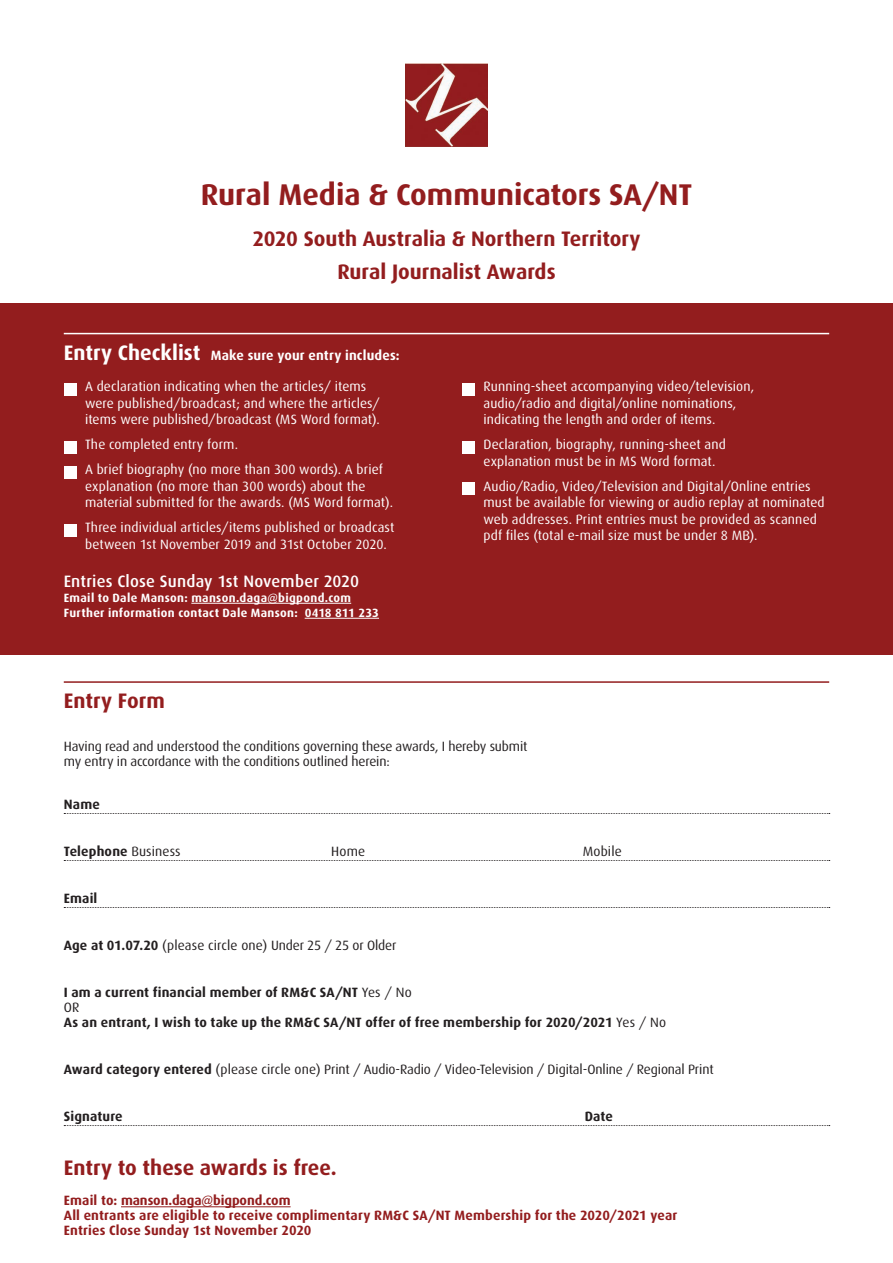
<style>
.page{position:relative;width:893px;height:1263px;background:#fff}
.page>*{position:absolute;margin:0;border:0;box-sizing:border-box;transform-origin:0 0}
.t1{font:700 30px "Dax";letter-spacing:-.005em;color:#931d1e}
.t2{font:700 21px/33px "Dax";color:#931d1e;text-align:center}
.t3{font:500 16.5px "Dax";letter-spacing:.01em;color:#fff}
.t4{font:13.5px/16.5px "Dax";letter-spacing:.01em;color:#fff}
.t5{font:13.5px/15px "Dax";letter-spacing:-.01em;color:#231f20}
.t6{font:700 13.5px/15px "Dax";letter-spacing:.01em;color:#231f20}
.t7{font:700 13.5px/15px "Dax";letter-spacing:.01em;color:#931d1e}
.t8{font:700 13.5px "Dax";letter-spacing:.015em;color:#fff}
.t9{font:700 12px/15px "Dax";letter-spacing:.025em;color:#fff}
.s1{font-size:21px}
.s2{font-weight:400}
.s3{font-weight:700}
</style>
<div class="page">
<hr style="left:64px;top:681px;width:765px;height:2px;background:#931d1e">
<svg style="left:64px;top:813px;width:766px;height:1px"></svg>
<svg style="left:64px;top:860px;width:766px;height:1px"></svg>
<svg style="left:64px;top:907px;width:766px;height:1px"></svg>
<svg style="left:64px;top:1125px;width:766px;height:1px"></svg>
<hr style="left:121px;top:1206px;width:170px;height:1px;background:#931d1e">
<div style="left:0;top:303px;width:893px;height:351px;background:#931d1e"></div>
<div style="left:64px;top:383px;width:13px;height:13px;background:#fff"></div>
<div style="left:64px;top:441px;width:13px;height:13px;background:#fff"></div>
<div style="left:64px;top:466px;width:13px;height:13px;background:#fff"></div>
<div style="left:64px;top:524px;width:13px;height:13px;background:#fff"></div>
<div style="left:462px;top:383px;width:13px;height:13px;background:#fff"></div>
<div style="left:462px;top:441px;width:13px;height:13px;background:#fff"></div>
<div style="left:462px;top:482px;width:13px;height:13px;background:#fff"></div>
<hr style="left:64px;top:333px;width:765px;height:1px;background:#fff">
<hr style="left:191px;top:603px;width:160px;height:1px;background:#fff">
<hr style="left:305px;top:618px;width:74px;height:1px;background:#fff">
<img style="left:405px;top:64px;width:83px;height:82px">
<h1 class="t1" style="left:201px;top:177px;width:493px">Rural Media &amp; Communicators SA/NT</h1>
<h2 class="t2" style="left:252px;top:223px;width:390px">2020 South Australia &amp; Northern Territory<br>Rural Journalist Awards</h2>
<p class="t8" style="left:64px;top:348px;width:337px"><span class="s1">Entry Checklist</span> Make sure your entry includes:</p>
<p class="t4" style="left:85px;top:379px;width:296px">A declaration indicating when the articles/ items were published/broadcast; and where the articles/ items were published/broadcast (MS Word format).</p>
<p class="t4" style="left:85px;top:432px;width:299px;line-height:25px">The completed entry form.<br>A brief biography (no more than 300 words). A brief</p>
<p class="t4" style="left:85px;top:478px;width:309px">explanation (no more than 300 words) about the material submitted for the awards. (MS Word format).</p>
<p class="t4" style="left:85px;top:520px;width:311px">Three individual articles/items published or broadcast between 1st November 2019 and 31st October 2020.</p>
<p class="t3" style="left:64px;top:572px;width:297px">Entries Close Sunday 1st November 2020</p>
<p class="t9" style="left:64px;top:590px;width:317px">Email to Dale Manson: manson.daga@bigpond.com<br>Further information contact Dale Manson: 0418 811 233</p>
<p class="t4" style="left:483px;top:379px;width:272px">Running-sheet accompanying video/television, audio/radio and digital/online nominations, indicating the length and order of items.</p>
<p class="t4" style="left:483px;top:437px;width:244px">Declaration, biography, running-sheet and explanation must be in MS Word format.</p>
<p class="t4" style="left:483px;top:478px;width:343px">Audio/Radio, Video/Television and Digital/Online entries must be available for viewing or audio replay at nominated web addresses. Print entries must be provided as scanned pdf files (total e-mail size must be under 8 MB).</p>
<h2 class="t2" style="left:64px;top:685px;width:103px">Entry Form</h2>
<p class="t5" style="left:64px;top:739px;width:465px">Having read and understood the conditions governing these awards, I hereby submit my entry in accordance with the conditions outlined herein:</p>
<p class="t6" style="left:64px;top:797px;width:38px">Name</p>
<p class="t6" style="left:64px;top:844px;width:118px">Telephone <span class="s2">Business</span></p>
<p class="t5" style="left:331px;top:844px;width:35px">Home</p>
<p class="t5" style="left:583px;top:844px;width:40px">Mobile</p>
<p class="t6" style="left:64px;top:891px;width:35px">Email</p>
<p class="t5" style="left:64px;top:938px;width:334px"><span class="s3">Age at 01.07.20</span> (please circle one) Under 25 / 25 or Older</p>
<p class="t6" style="left:64px;top:985px;width:604px">I am a current financial member of RM&amp;C SA/NT <span class="s2">Yes / No<br>OR<br></span>As an entrant, I wish to take up the RM&amp;C SA/NT offer of free membership for 2020/2021 <span class="s2">Yes / No</span></p>
<p class="t5" style="left:64px;top:1062px;width:651px"><span class="s3">Award category entered</span> (please circle one) Print / Audio-Radio / Video-Television / Digital-Online / Regional Print</p>
<p class="t6" style="left:64px;top:1109px;width:60px">Signature</p>
<p class="t6" style="left:585px;top:1109px;width:30px">Date</p>
<h2 class="t2" style="left:64px;top:1152px;width:275px">Entry to these awards is free.</h2>
<p class="t7" style="left:64px;top:1193px;width:615px">Email to: manson.daga@bigpond.com<br>All entrants are eligible to receive complimentary RM&amp;C SA/NT Membership for the 2020/2021 year<br>Entries Close Sunday 1st November 2020</p>
</div>
